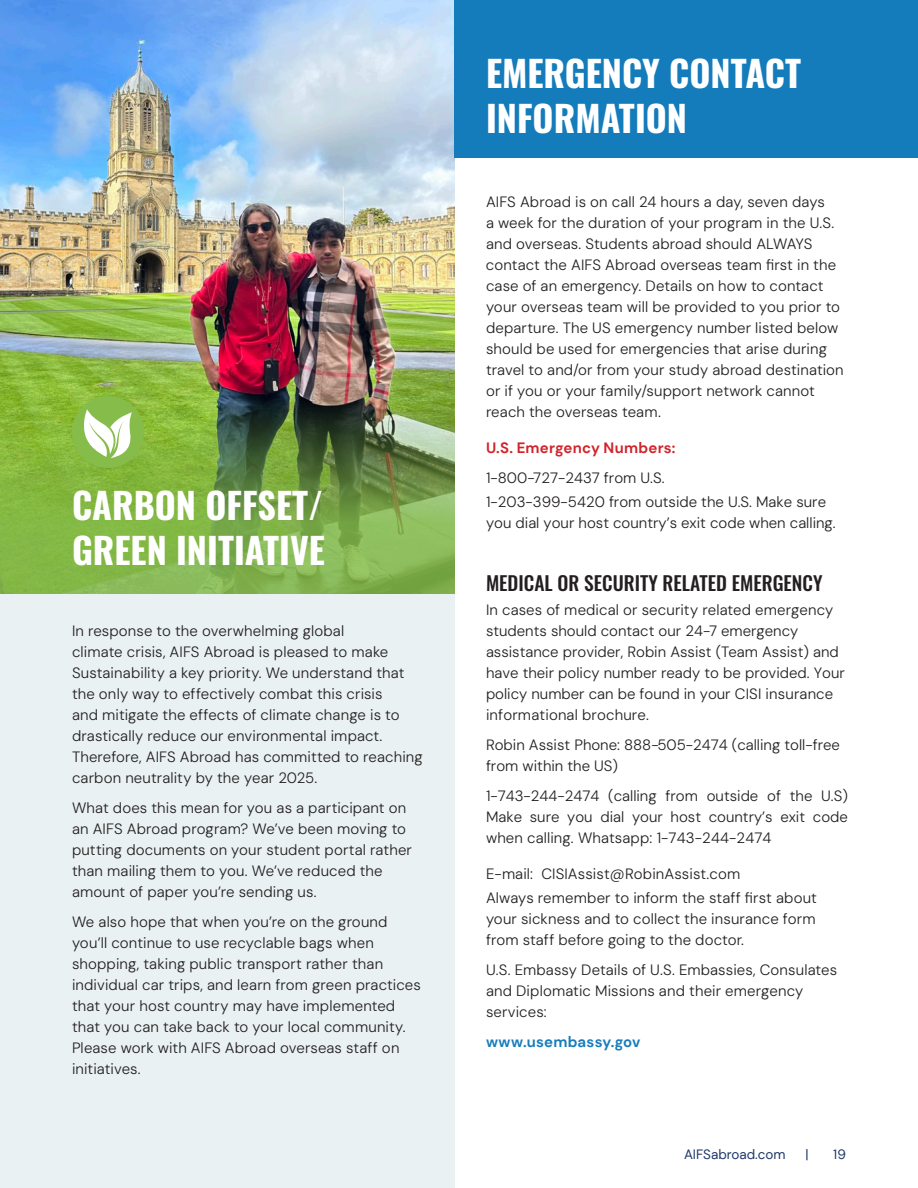
<style>
.page{position:relative;width:918px;height:1188px;background:#fff}
.page>*{position:absolute;margin:0;border:0;box-sizing:border-box;transform-origin:0 0}
.Heading_Large_white{font:700 36px/45px "Oswald";color:#fff}
.Body_Text{font:500 19.5px "Oswald";color:#231f20}
.Body_Text-2{font:300 15px/21px "DM Sans";letter-spacing:.005em;color:#231f20}
.Body_Text-3{font:700 15px "DM Sans";letter-spacing:.015em;color:#157cbc}
.t1{font:13.5px "DM Sans";color:#1e376a}
.s1{font-weight:700;color:#d1232a}
</style>
<div class="page">
<img style="left:0;top:0;width:455px;height:594px">
<div style="left:0;top:594px;width:454px;height:594px;background:#e9f1f2"></div>
<div style="left:454px;top:0;width:464px;height:158px;background:#157cbc"></div>
<svg style="left:0;top:396px;width:454px;height:198px;background:#79a347"></svg>
<div style="left:72px;top:396px;width:72px;height:72px;background:#86bd4a;border-radius:50%"></div>
<svg style="left:78px;top:409px;width:54px;height:49px"></svg>
<p class="Heading_Large_white" style="left:72px;top:485px;width:255px">CARBON OFFSET/<br>GREEN INITIATIVE</p>
<p class="Body_Text-2" style="left:72px;top:620px;width:352px">In response to the overwhelming global<br>climate crisis, AIFS Abroad is pleased to make Sustainability a key priority. We understand that the only way to effectively combat this crisis<br>and mitigate the effects of climate change is to drastically reduce our environmental impact.<br>Therefore, AIFS Abroad has committed to reaching carbon neutrality by the year 2025.</p>
<p class="Body_Text-2" style="left:72px;top:797px;width:342px">What does this mean for you as a participant on an AIFS Abroad program? We’ve been moving to putting documents on your student portal rather than mailing them to you. We’ve reduced the amount of paper you’re sending us.</p>
<p class="Body_Text-2" style="left:72px;top:911px;width:350px">We also hope that when you’re on the ground you’ll continue to use recyclable bags when shopping, taking public transport rather than individual car trips, and learn from green practices that your host country may have implemented that you can take back to your local community.<br>Please work with AIFS Abroad overseas staff on initiatives.</p>
<p class="Heading_Large_white" style="left:486px;top:53px;width:317px">EMERGENCY CONTACT<br>INFORMATION</p>
<p class="Body_Text-2" style="left:486px;top:191px;width:359px">AIFS Abroad is on call 24 hours a day, seven days<br>a week for the duration of your program in the U.S. and overseas. Students abroad should ALWAYS contact the AIFS Abroad overseas team first in the case of an emergency. Details on how to contact your overseas team will be provided to you prior to departure. The US emergency number listed below should be used for emergencies that arise during travel to and/or from your study abroad destination or if you or your family/support network cannot reach the overseas team.</p>
<p class="Body_Text-2" style="left:486px;top:433px;width:191px;line-height:30px"><span class="s1">U.S. Emergency Numbers:<br></span>1-800-727-2437 from U.S.</p>
<p class="Body_Text-2" style="left:486px;top:491px;width:351px">1-203-399-5420 from outside the U.S. Make sure you dial your host country’s exit code when calling.</p>
<p class="Body_Text" style="left:486px;top:573px;width:338px">MEDICAL OR SECURITY RELATED EMERGENCY</p>
<p class="Body_Text-2" style="left:486px;top:599px;width:361px">In cases of medical or security related emergency students should contact our 24-7 emergency assistance provider, Robin Assist (Team Assist) and have their policy number ready to be provided. Your policy number can be found in your CISI insurance informational brochure.</p>
<p class="Body_Text-2" style="left:486px;top:734px;width:355px">Robin Assist Phone: 888-505-2474 (calling toll-free from within the US)</p>
<p class="Body_Text-2" style="left:486px;top:785px;width:363px;text-align:justify">1-743-244-2474 (calling from outside of the U.S)<br>Make sure you dial your host country’s exit code when calling. Whatsapp: 1-743-244-2474</p>
<p class="Body_Text-2" style="left:486px;top:862px;width:332px;line-height:24px">E-mail: CISIAssist@RobinAssist.com<br>Always remember to inform the staff first about</p>
<p class="Body_Text-2" style="left:486px;top:908px;width:331px">your sickness and to collect the insurance form from staff before going to the doctor.</p>
<p class="Body_Text-2" style="left:486px;top:959px;width:353px">U.S. Embassy Details of U.S. Embassies, Consulates and Diplomatic Missions and their emergency services:</p>
<p class="Body_Text-3" style="left:486px;top:1032px;width:156px">www.usembassy.gov</p>
<p class="t1" style="left:684px;top:1146px;width:103px">AIFSabroad.com</p>
<p class="t1" style="left:805px;top:1146px;width:5px">|</p>
<p class="t1" style="left:833px;top:1146px;width:14px">19</p>
</div>
